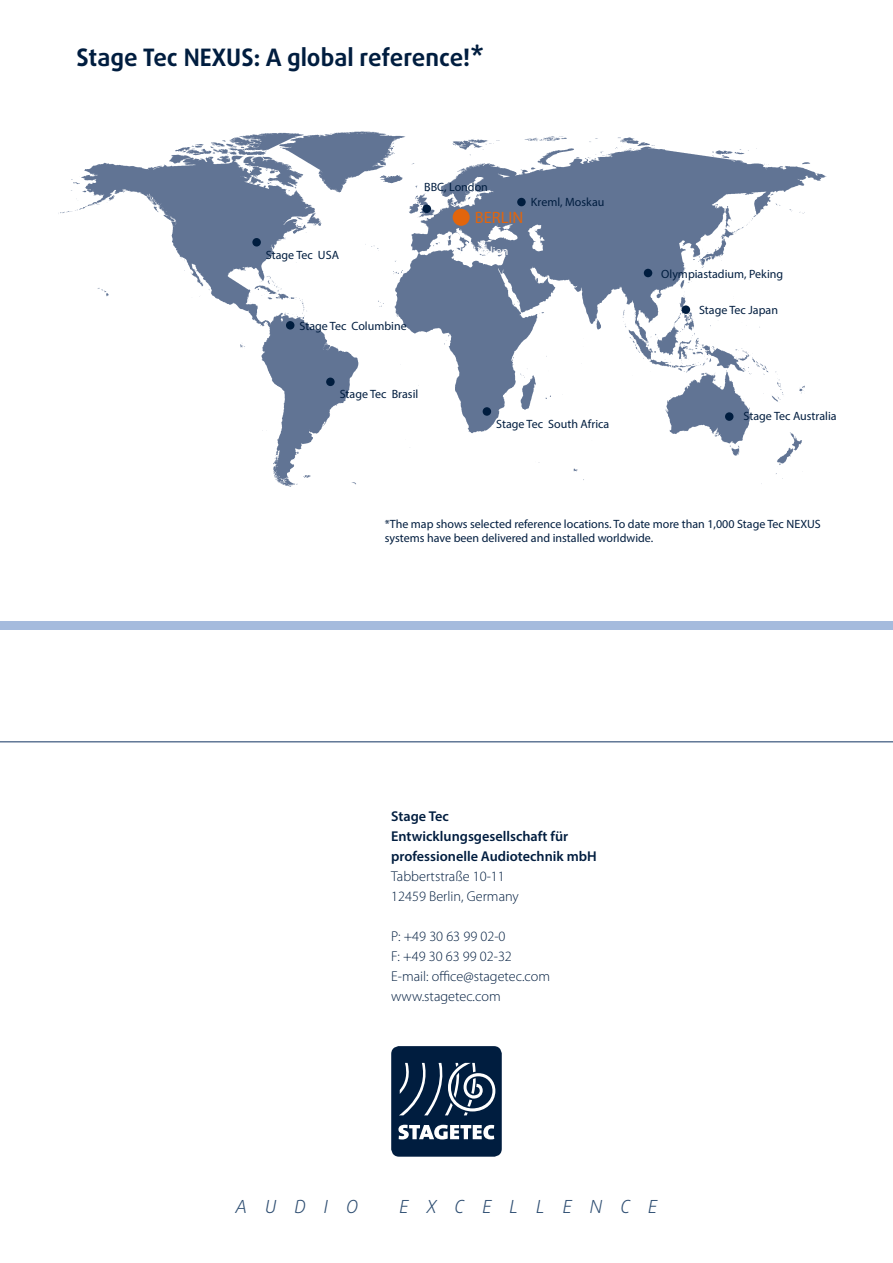
<style>
.page{position:relative;width:893px;height:1263px;background:#fff}
.page>*{position:absolute;margin:0;border:0;box-sizing:border-box;transform-origin:0 0}
.t1{font:700 24px "Daxline OT";color:#001d3f}
.t2{font:italic 300 18px "Daxline OT";letter-spacing:1em;color:#2d4d71}
.t3{font:16.5px "Myriad Pro";color:#e2650c}
.t4{font:300 14.25px/20px "Myriad Pro";color:#001d3f}
.t5{font:600 14.25px/20px "Myriad Pro";color:#001d3f}
.t6{font:12px/14.4px "Myriad Pro";color:#001d3f}
.t7{font:12px "Myriad Pro";color:#fff}
</style>
<div class="page">
<div style="left:391px;top:1046px;width:111px;height:111px;background:#001d3f;border-radius:8px"></div>
<svg style="left:398px;top:1125px;width:96px;height:14px"></svg>
<svg style="left:399px;top:1063px;width:96px;height:52px"></svg>
<div style="left:0;top:621px;width:893px;height:8px;background:#a5bbdd"></div>
<hr style="left:0;top:741px;width:893px;height:1px;background:#607796">
<img style="left:58px;top:131px;width:769px;height:356px">
<div style="left:453px;top:209px;width:17px;height:17px;background:#e2650c;border-radius:50%"></div>
<div style="left:644px;top:269px;width:8px;height:8px;background:#001d3f;border-radius:50%"></div>
<div style="left:725px;top:412px;width:8px;height:9px;background:#001d3f;border-radius:50%"></div>
<div style="left:422px;top:205px;width:9px;height:8px;background:#001d3f;border-radius:50%"></div>
<div style="left:517px;top:198px;width:9px;height:8px;background:#001d3f;border-radius:50%"></div>
<div style="left:252px;top:238px;width:9px;height:9px;background:#001d3f;border-radius:50%"></div>
<div style="left:452px;top:233px;width:8px;height:8px;background:#fff;border-radius:50%"></div>
<div style="left:286px;top:321px;width:8px;height:9px;background:#001d3f;border-radius:50%"></div>
<div style="left:326px;top:378px;width:9px;height:8px;background:#001d3f;border-radius:50%"></div>
<div style="left:483px;top:407px;width:8px;height:9px;background:#001d3f;border-radius:50%"></div>
<div style="left:682px;top:305px;width:8px;height:9px;background:#001d3f;border-radius:50%"></div>
<h1 class="t1" style="left:77px;top:41px;width:409px">Stage Tec NEXUS: A global reference!*</h1>
<p class="t6" style="left:266px;top:247px;width:75px">Stage Tec USA</p>
<p class="t6" style="left:424px;top:180px;width:65px">BBC, London</p>
<h3 class="t3" style="left:475px;top:208px;width:50px">BERLIN</h3>
<p class="t7" style="left:456px;top:244px;width:54px">RAI, Italien</p>
<p class="t6" style="left:531px;top:195px;width:75px">Kreml, Moskau</p>
<p class="t6" style="left:300px;top:319px;width:109px">Stage Tec Columbine</p>
<p class="t6" style="left:340px;top:387px;width:80px">Stage Tec Brasil</p>
<p class="t6" style="left:496px;top:417px;width:115px">Stage Tec South Africa</p>
<p class="t6" style="left:661px;top:266px;width:124px">Olympiastadium, Peking</p>
<p class="t6" style="left:699px;top:303px;width:80px">Stage Tec Japan</p>
<p class="t6" style="left:744px;top:409px;width:95px">Stage Tec Australia</p>
<p class="t6" style="left:385px;top:517px;width:438px">*The map shows selected reference locations. To date more than 1,000 Stage Tec NEXUS systems have been delivered and installed worldwide.</p>
<p class="t5" style="left:391px;top:806px;width:207px">Stage Tec<br>Entwicklungsgesellschaft für professionelle Audiotechnik mbH</p>
<p class="t4" style="left:391px;top:866px;width:129px">Tabbertstraße 10-11<br>12459 Berlin, Germany</p>
<p class="t4" style="left:391px;top:926px;width:160px">P: +49 30 63 99 02-0<br>F: +49 30 63 99 02-32<br>E-mail: office@stagetec.com www.stagetec.com</p>
<h2 class="t2" style="left:236px;top:1195px;width:124px">AUDIO</h2>
<h2 class="t2" style="left:399px;top:1195px;width:259px">EXCELLENCE</h2>
</div>
